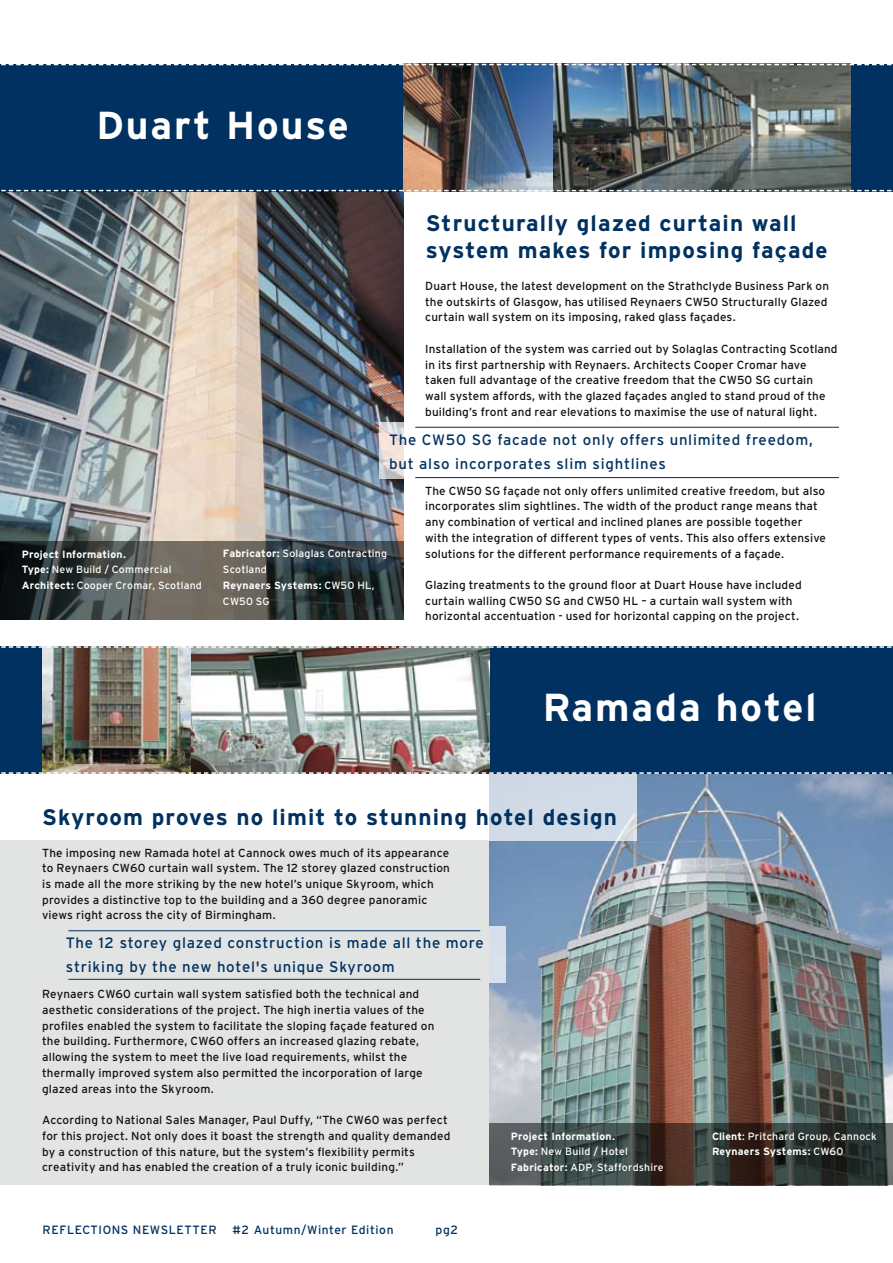
<style>
.page{position:relative;width:893px;height:1263px;background:#fff}
.page>*{position:absolute;margin:0;border:0;box-sizing:border-box;transform-origin:0 0}
.t1{font:700 39px "Interstate";letter-spacing:.05em;color:#fff}
.t2{font:700 22.5px/27px "Interstate";letter-spacing:.05em;color:#003160}
.t3{font:15px/24px "Interstate";letter-spacing:.05em;color:#003160}
.t4{font:12px "Interstate";letter-spacing:.05em;color:#003160}
.t5{font:11.7px/15.8px "Interstate";letter-spacing:.01em;color:#121212}
.t6{font:10.5px/15.8px "Interstate";letter-spacing:.02em;color:#fff}
.t7{font:700 10.5px/15.8px "Interstate";letter-spacing:.015em;color:#fff}
.s1{font-weight:700}
.s2{font-weight:400}
</style>
<div class="page">
<div style="left:0;top:841px;width:492px;height:344px;background:#e2e4e3"></div>
<img style="left:489px;top:774px;width:404px;height:350px">
<img style="left:0;top:191px;width:404px;height:350px">
<div style="left:0;top:64px;width:893px;height:127px;background:#003160"></div>
<div style="left:0;top:646px;width:893px;height:128px;background:#003160"></div>
<img style="left:553px;top:65px;width:297px;height:125px">
<img style="left:404px;top:65px;width:149px;height:125px">
<img style="left:43px;top:648px;width:149px;height:124px">
<img style="left:192px;top:648px;width:297px;height:124px">
<svg style="left:1px;top:190px;width:891px;height:1px"></svg>
<svg style="left:1px;top:772px;width:892px;height:2px;background:#989ca6"></svg>
<svg style="left:1px;top:64px;width:891px;height:1px"></svg>
<svg style="left:1px;top:646px;width:891px;height:2px;background:#98a5af"></svg>
<svg style="left:489px;top:1124px;width:404px;height:61px;background:#3a3d3a"></svg>
<div style="left:488px;top:774px;width:148px;height:67px;background:#d2dbe7"></div>
<svg style="left:0;top:541px;width:404px;height:79px;background:#434846"></svg>
<hr style="left:415px;top:477px;width:424px;height:1px;background:#003160">
<svg style="left:379px;top:422px;width:25px;height:57px"></svg>
<hr style="left:415px;top:427px;width:424px;height:1px;background:#003160">
<div style="left:489px;top:925px;width:17px;height:57px;background:#d7e0eb"></div>
<hr style="left:68px;top:930px;width:412px;height:1px;background:#003160">
<hr style="left:68px;top:979px;width:412px;height:1px;background:#003160">
<h1 class="t1" style="left:96px;top:103px;width:254px">Duart House</h1>
<h2 class="t2" style="left:426px;top:209px;width:403px">Structurally glazed curtain wall system makes for imposing façade</h2>
<p class="t5" style="left:425px;top:278px;width:405px">Duart House, the latest development on the Strathclyde Business Park on the outskirts of Glasgow, has utilised Reynaers CW50 Structurally Glazed curtain wall system on its imposing, raked glass façades.</p>
<p class="t5" style="left:425px;top:341px;width:414px">Installation of the system was carried out by Solaglas Contracting Scotland in its first partnership with Reynaers. Architects Cooper Cromar have taken full advantage of the creative freedom that the CW50 SG curtain<br>wall system affords, with the glazed façades angled to stand proud of the building’s front and rear elevations to maximise the use of natural light.</p>
<p class="t3" style="left:389px;top:427px;width:425px">The CW50 SG facade not only offers unlimited freedom, but also incorporates slim sightlines</p>
<p class="t6" style="left:22px;top:546px;width:182px"><span class="s1">Project Information.<br>Type:</span> New Build / Commercial<br><span class="s1">Architect:</span> Cooper Cromar, Scotland</p>
<p class="t6" style="left:223px;top:546px;width:166px"><span class="s1">Fabricator:</span> Solaglas Contracting<br>Scotland<br><span class="s1">Reynaers Systems:</span> CW50 HL,<br>CW50 SG</p>
<p class="t5" style="left:425px;top:482px;width:402px">The CW50 SG façade not only offers unlimited creative freedom, but also incorporates slim sightlines. The width of the product range means that any combination of vertical and inclined planes are possible together with the integration of different types of vents. This also offers extensive solutions for the different performance requirements of a façade.</p>
<p class="t5" style="left:425px;top:577px;width:378px">Glazing treatments to the ground floor at Duart House have included curtain walling CW50 SG and CW50 HL – a curtain wall system with horizontal accentuation - used for horizontal capping on the project.</p>
<h1 class="t1" style="left:543px;top:686px;width:275px">Ramada hotel</h1>
<h2 class="t2" style="left:42px;top:804px;width:576px">Skyroom proves no limit to stunning hotel design</h2>
<p class="t5" style="left:42px;top:844px;width:409px">The imposing new Ramada hotel at Cannock owes much of its appearance to Reynaers CW60 curtain wall system. The 12 storey glazed construction is made all the more striking by the new hotel’s unique Skyroom, which provides a distinctive top to the building and a 360 degree panoramic views right across the city of Birmingham.</p>
<p class="t3" style="left:66px;top:931px;width:419px">The 12 storey glazed construction is made all the more striking by the new hotel's unique Skyroom</p>
<p class="t5" style="left:42px;top:986px;width:394px">Reynaers CW60 curtain wall system satisfied both the technical and aesthetic considerations of the project. The high inertia values of the profiles enabled the system to facilitate the sloping façade featured on the building. Furthermore, CW60 offers an increased glazing rebate, allowing the system to meet the live load requirements, whilst the thermally improved system also permitted the incorporation of large glazed areas into the Skyroom.</p>
<p class="t5" style="left:42px;top:1112px;width:410px">According to National Sales Manager, Paul Duffy, “The CW60 was perfect for this project. Not only does it boast the strength and quality demanded by a construction of this nature, but the system’s flexibility permits creativity and has enabled the creation of a truly iconic building.”</p>
<p class="t4" style="left:43px;top:1223px;width:176px">REFLECTIONS NEWSLETTER</p>
<p class="t4" style="left:233px;top:1223px;width:162px">#2 Autumn/Winter Edition</p>
<p class="t4" style="left:436px;top:1223px;width:24px">pg2</p>
<p class="t7" style="left:511px;top:1128px;width:154px">Project Information.<br>Type: <span class="s2">New Build / Hotel<br></span>Fabricator: <span class="s2">ADP, Staffordshire</span></p>
<p class="t6" style="left:712px;top:1128px;width:166px"><span class="s1">Client</span>: Pritchard Group, Cannock<br><span class="s1">Reynaers Systems:</span> CW60</p>
</div>
